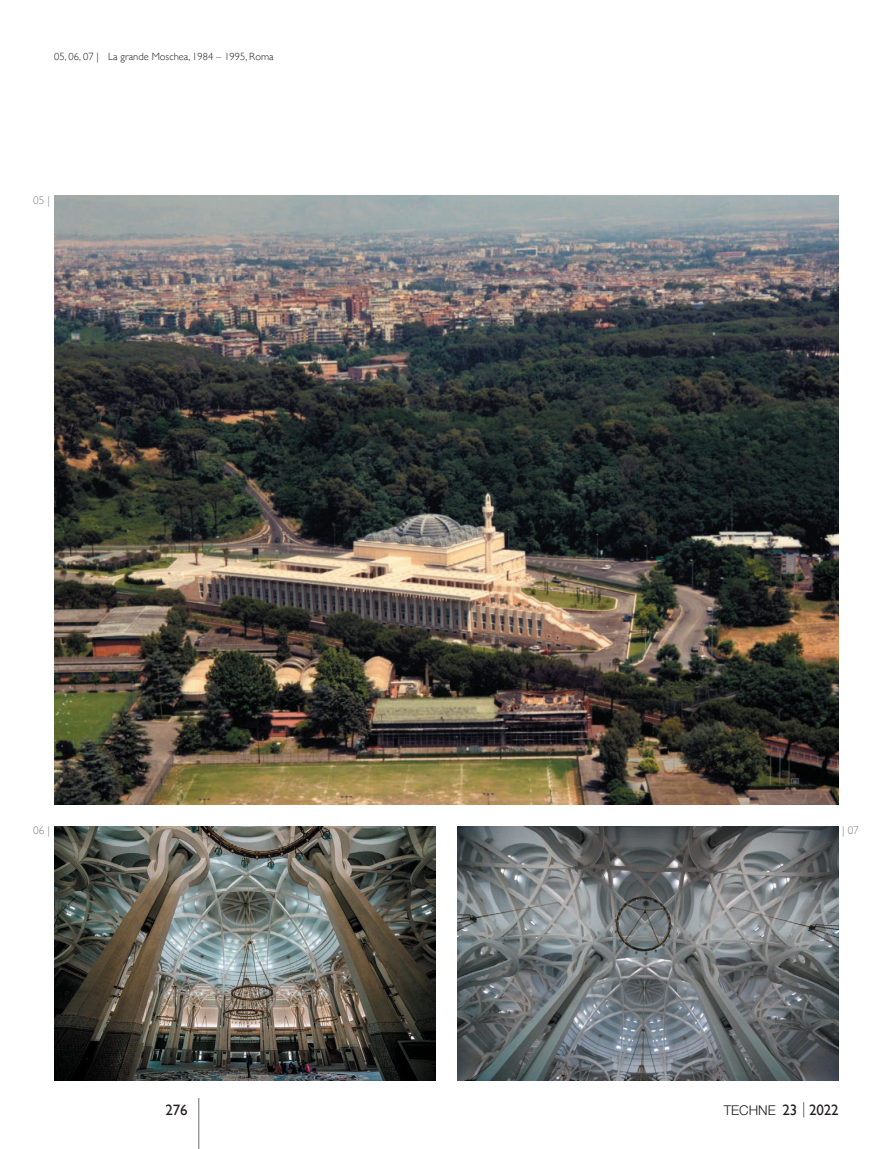
<style>
.page{position:relative;width:893px;height:1149px;background:#fff}
.page>*{position:absolute;margin:0;border:0;box-sizing:border-box;transform-origin:0 0}
.t1{font:15px "Gill Sans";color:#231f20}
.t2{font:300 13.5px "Helvetica Neue LT Std";color:#231f20}
.t3{font:300 11.25px "Gill Sans";color:#808285}
.t4{font:300 10.5px "Gill Sans";color:#231f20}
.s1{font-family:"Gill Sans";font-weight:400;font-size:15px}
</style>
<div class="page">
<svg style="left:803px;top:1102px;width:1px;height:14px"></svg>
<hr style="left:198px;top:1097px;width:1px;height:51px;background:#6c6d70">
<img style="left:54px;top:196px;width:785px;height:607px">
<img style="left:54px;top:826px;width:382px;height:254px">
<img style="left:457px;top:826px;width:382px;height:254px">
<p class="t4" style="left:54px;top:49px;width:221px">05, 06, 07 | La grande Moschea, 1984 – 1995, Roma</p>
<p class="t3" style="left:33px;top:191px;width:18px">05 |</p>
<p class="t3" style="left:33px;top:821px;width:18px">06 |</p>
<p class="t3" style="left:842px;top:821px;width:18px">| 07</p>
<h1 class="t1" style="left:166px;top:1100px;width:24px">276</h1>
<p class="t2" style="left:724px;top:1101px;width:117px">TECHNE <span class="s1">23 2022</span></p>
</div>
